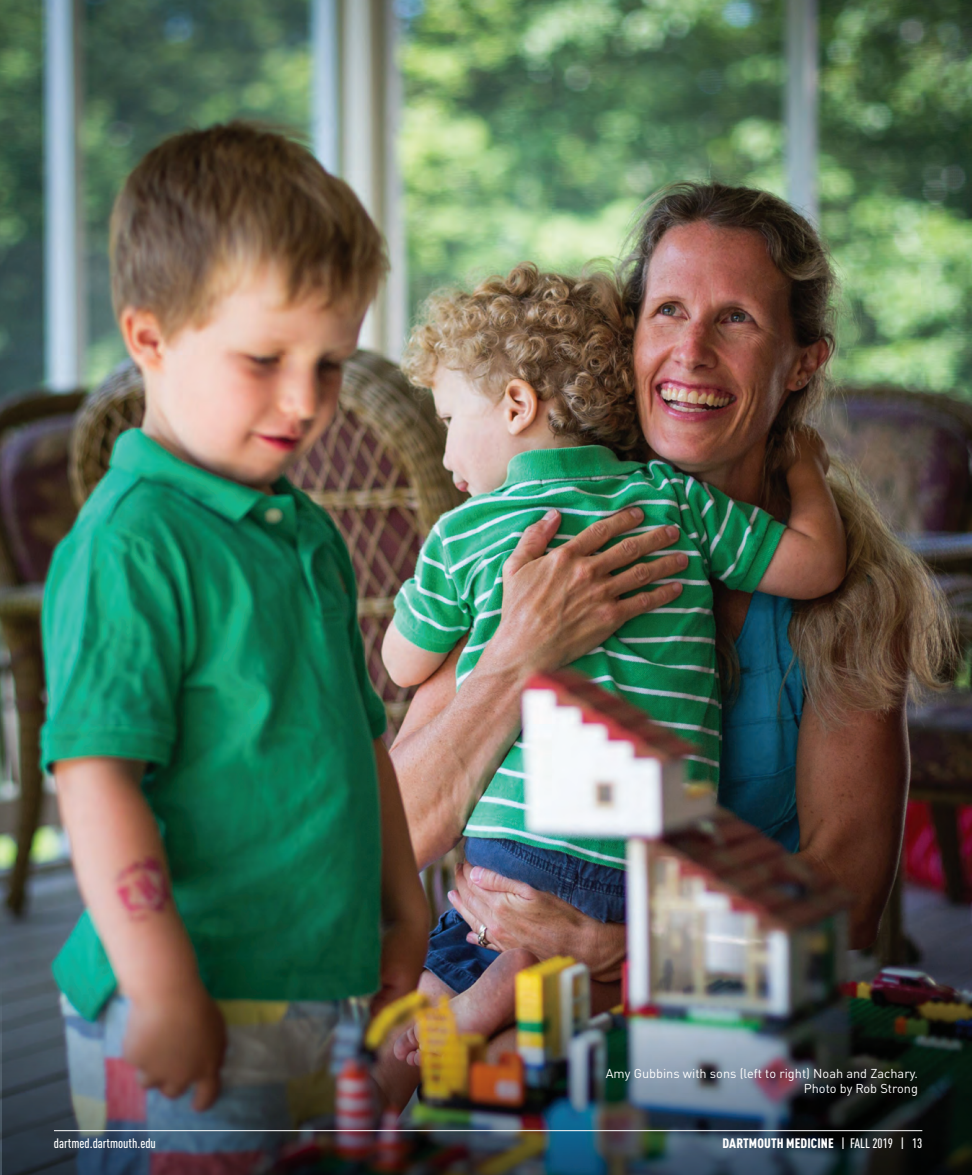
<style>
.page{position:relative;width:972px;height:1175px;background:#fff}
.page>*{position:absolute;margin:0;border:0;box-sizing:border-box;transform-origin:0 0}
.t1{font:900 condensed 13.5px "DINOT";letter-spacing:.01em;color:#fff}
.t2{font:500 condensed 13.5px "DINOT";color:#fff}
.t3{font:12.75px/14.2px "DINOT";color:#fff;text-align:right}
.s1{font-weight:500}
</style>
<div class="page">
<img style="left:0;top:0;width:972px;height:1174px">
<img style="left:2px;top:958px;width:970px;height:216px">
<hr style="left:54px;top:1130px;width:868px;height:1px;background:#fff">
<p class="t3" style="left:606px;top:1066px;width:314px">Amy Gubbins with sons (left to right) Noah and Zachary.<br>Photo by Rob Strong</p>
<p class="t2" style="left:54px;top:1134px;width:104px">dartmed.dartmouth.edu</p>
<p class="t1" style="left:722px;top:1134px;width:201px">DARTMOUTH MEDICINE <span class="s1">| FALL 2019 | 13</span></p>
</div>
